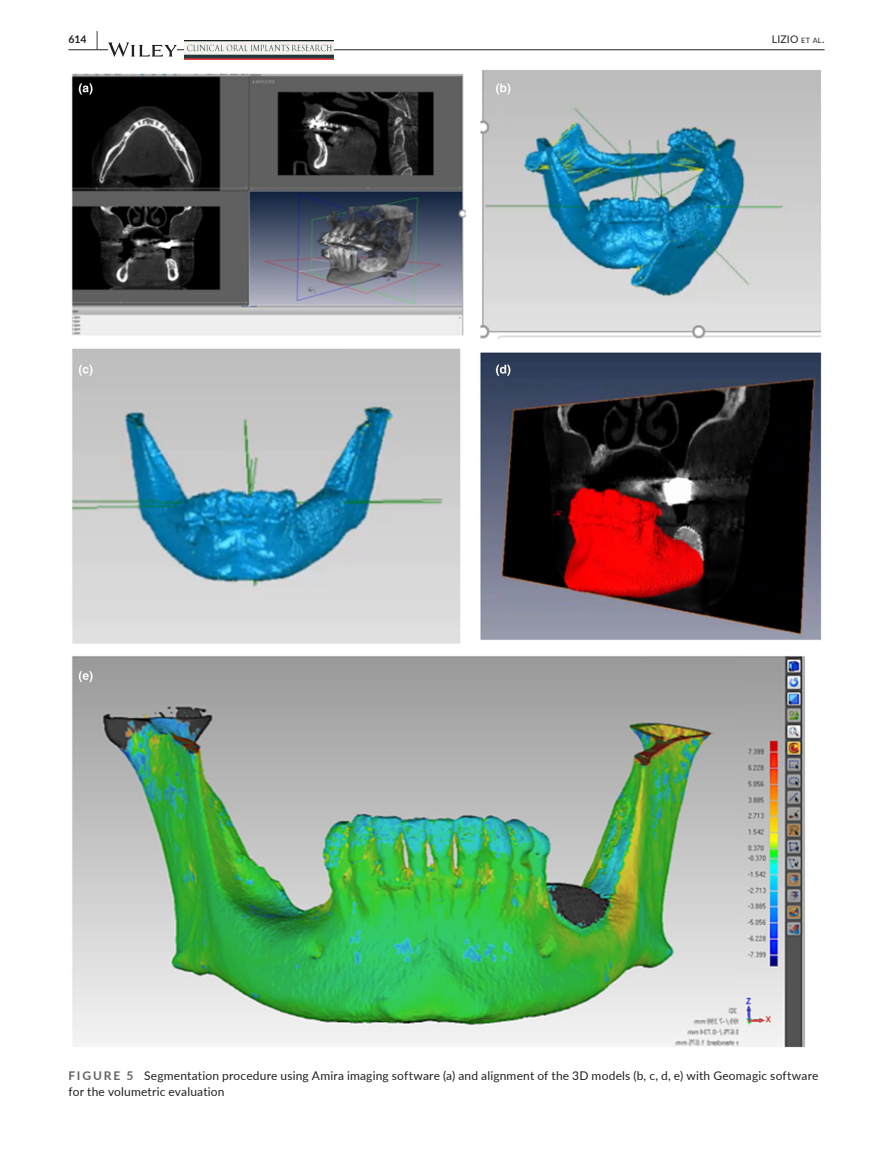
<style>
.page{position:relative;width:893px;height:1174px;background:#fff}
.page>*{position:absolute;margin:0;border:0;box-sizing:border-box;transform-origin:0 0}
.t1{font:12px/16.5px "Lato";letter-spacing:.015em;color:#231f20}
.t2{font:10.5px "Lato";letter-spacing:.015em;color:#231f20}
.t3{font:700 10.5px "Lato";color:#231f20}
.s1{font-size:19.5px}
.s2{font-size:7.35px}
.s3{font-weight:700;color:#636366}
</style>
<div class="page">
<hr style="left:68px;top:49px;width:756px;height:1px;background:#231f20">
<svg style="left:108px;top:42px;width:69px;height:15px"></svg>
<img style="left:185px;top:40px;width:148px;height:19px">
<img style="left:72px;top:70px;width:749px;height:977px">
<p class="t3" style="left:68px;top:31px;width:31px">614 <span class="s1">|</span></p>
<p class="t2" style="left:772px;top:31px;width:54px">LIZIO <span class="s2">et al</span>.</p>
<p class="t1" style="left:68px;top:1066px;width:752px"><span class="s3">FIGURE 5</span> Segmentation procedure using Amira imaging software (a) and alignment of the 3D models (b, c, d, e) with Geomagic software for the volumetric evaluation</p>
</div>
